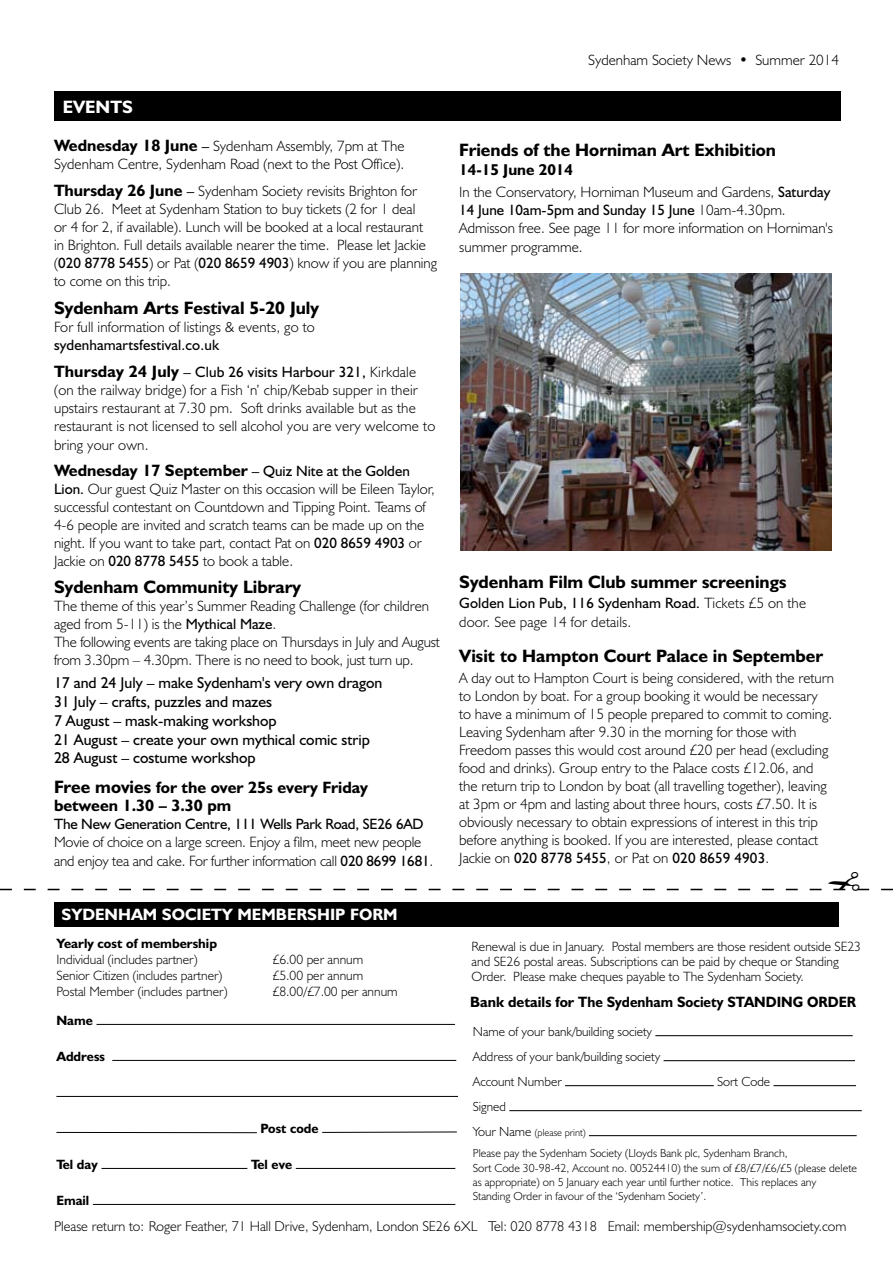
<style>
.page{position:relative;width:893px;height:1263px;background:#fff}
.page>*{position:absolute;margin:0;border:0;box-sizing:border-box;transform-origin:0 0}
.t1{font:700 18px "Humanist 521 BT";color:#000}
.t2{font:700 18px "Humanist 521 BT";color:#fff}
.t3{font:700 16.5px/18px "Humanist 521 BT";color:#000}
.t4{font:700 16.5px "Humanist 521 BT";color:#fff}
.t5{font:15.75px/18.8px "Humanist 521 BT";color:#000}
.t6{font:700 15.75px "Humanist 521 BT";color:#000}
.t7{font:300 15px/18px "Humanist 521 BT";color:#000}
.t8{font:15px/26.5px "Humanist 521 BT";letter-spacing:.01em;color:#000}
.t9{font:15px "Humanist 521 BT";letter-spacing:-.01em;color:#000}
.t10{font:700 15px "Humanist 521 BT";color:#000}
.t11{font:300 14.25px "Humanist 521 BT";color:#000}
.t12{font:300 13.5px/15px "Humanist 521 BT";color:#000}
.t13{font:700 13.5px "Humanist 521 BT";color:#000}
.t14{font:300 13.2px/25px "Humanist 521 BT";color:#000}
.t15{font:300 11.7px/14.1px "Humanist 521 BT";color:#000}
.t16{font:300 10.35px "Humanist 521 BT";color:#000}
.s1{font-weight:700;font-size:16.5px}
.s2{font-weight:400}
.s3{font-weight:300}
.s4{font-weight:400;font-size:15px}
.s5{font-size:18px}
.s6{font-size:13.2px}
</style>
<div class="page">
<hr style="left:655px;top:1035px;width:198px;height:1px;background:#000">
<hr style="left:664px;top:1060px;width:191px;height:1px;background:#000">
<hr style="left:565px;top:1085px;width:149px;height:1px;background:#000">
<hr style="left:773px;top:1085px;width:83px;height:1px;background:#000">
<hr style="left:509px;top:1110px;width:353px;height:1px;background:#000">
<hr style="left:589px;top:1135px;width:268px;height:1px;background:#000">
<hr style="left:97px;top:1024px;width:358px;height:1px;background:#000">
<hr style="left:112px;top:1060px;width:344px;height:1px;background:#000">
<hr style="left:56px;top:1096px;width:402px;height:1px;background:#000">
<hr style="left:56px;top:1132px;width:201px;height:1px;background:#000">
<svg style="left:322px;top:1131px;width:135px;height:2px"></svg>
<hr style="left:101px;top:1168px;width:146px;height:1px;background:#000">
<hr style="left:296px;top:1168px;width:159px;height:1px;background:#000">
<hr style="left:93px;top:1204px;width:362px;height:1px;background:#000">
<div style="left:54px;top:902px;width:785px;height:24px;background:#000"></div>
<div style="left:54px;top:91px;width:786px;height:30px;background:#000"></div>
<img style="left:460px;top:274px;width:371px;height:276px">
<svg style="left:0;top:888px;width:893px;height:2px"></svg>
<p class="t2" style="left:63px;top:95px;width:71px">EVENTS</p>
<p class="t7" style="left:54px;top:137px;width:352px"><span class="s1">Wednesday 18 June</span> <span class="s2">–</span> Sydenham Assembly, 7pm at The<br>Sydenham Centre, Sydenham Road (next to the Post Office).</p>
<p class="t7" style="left:54px;top:181px;width:385px"><span class="s1">Thursday 26 June</span> <span class="s2">–</span> Sydenham Society revisits Brighton for Club 26. Meet at Sydenham Station to buy tickets (2 for 1 deal<br>or 4 for 2, if available). Lunch will be booked at a local restaurant<br>in Brighton. Full details available nearer the time. Please let Jackie (<span class="s2">020 8778 5455</span>) or Pat (<span class="s2">020 8659 4903</span>) know if you are planning to come on this trip.</p>
<p class="t1" style="left:54px;top:296px;width:267px">Sydenham Arts Festival 5-20 July</p>
<p class="t7" style="left:54px;top:317px;width:262px">For full information of listings &amp; events, go to</p>
<p class="t8" style="left:54px;top:332px;width:364px">sydenhamartsfestival.co.uk<br><span class="s1">Thursday 24 July</span> – Club 26 visits Harbour 321, <span class="s3">Kirkdale</span></p>
<p class="t7" style="left:54px;top:380px;width:383px">(on the railway bridge) for a Fish ‘n’ chip/Kebab supper in their upstairs restaurant at 7.30 pm. Soft drinks available but as the restaurant is not licensed to sell alcohol you are very welcome to bring your own.</p>
<p class="t3" style="left:54px;top:461px;width:357px">Wednesday 17 September <span class="s4">– Quiz Nite at the Golden</span></p>
<p class="t7" style="left:54px;top:480px;width:382px"><span class="s2">Lion.</span> Our guest Quiz Master on this occasion will be Eileen Taylor, successful contestant on Countdown and Tipping Point. Teams of 4-6 people are invited and scratch teams can be made up on the night. If you want to take part, contact Pat on <span class="s2">020 8659 4903</span> or Jackie on <span class="s2">020 8778 5455</span> to book a table.</p>
<p class="t1" style="left:54px;top:576px;width:249px">Sydenham Community Library</p>
<p class="t7" style="left:54px;top:597px;width:387px">The theme of this year’s Summer Reading Challenge (for children aged from 5-11) is the <span class="s2">Mythical Maze</span>.<br>The following events are taking place on Thursdays in July and August from 3.30pm – 4.30pm. There is no need to book, just turn up.</p>
<p class="t5" style="left:54px;top:673px;width:330px">17 and 24 July – make Sydenham's very own dragon 31 July – crafts, puzzles and mazes<br>7 August – mask-making workshop<br>21 August – create your own mythical comic strip 28 August – costume workshop</p>
<p class="t3" style="left:54px;top:778px;width:316px"><span class="s5">Free movies</span> for the over 25s every Friday between 1.30 – 3.30 pm</p>
<p class="t9" style="left:54px;top:814px;width:371px">The New Generation Centre, 111 Wells Park Road, SE26 6AD</p>
<p class="t7" style="left:54px;top:832px;width:381px;line-height:18.8px">Movie of choice on a large screen. Enjoy a film, meet new people and enjoy tea and cake. For further information call <span class="s2">020 8699 1681</span>.</p>
<p class="t4" style="left:62px;top:904px;width:338px">SYDENHAM SOCIETY MEMBERSHIP FORM</p>
<p class="t13" style="left:57px;top:935px;width:162px">Yearly cost of membership</p>
<p class="t12" style="left:57px;top:951px;width:142px">Individual (includes partner)</p>
<p class="t12" style="left:273px;top:951px;width:92px">£6.00 per annum</p>
<p class="t12" style="left:57px;top:968px;width:167px">Senior Citizen (includes partner)</p>
<p class="t12" style="left:273px;top:968px;width:92px">£5.00 per annum</p>
<p class="t12" style="left:57px;top:984px;width:172px">Postal Member (includes partner)</p>
<p class="t12" style="left:273px;top:984px;width:127px">£8.00/£7.00 per annum</p>
<p class="t13" style="left:56px;top:1012px;width:38px">Name</p>
<p class="t13" style="left:56px;top:1048px;width:50px">Address</p>
<p class="t7" style="left:588px;top:51px;width:252px">Sydenham Society News • Summer 2014</p>
<p class="t1" style="left:459px;top:139px;width:318px">Friends of the Horniman Art Exhibition</p>
<p class="t6" style="left:459px;top:160px;width:115px">14-15 June 2014</p>
<p class="t7" style="left:459px;top:183px;width:375px">In the Conservatory, Horniman Museum and Gardens, <span class="s2">Saturday 14 June 10am-5pm and Sunday 15 June</span> 10am-4.30pm.<br>Admisson free. See page 11 for more information on Horniman's summer programme.</p>
<p class="t1" style="left:459px;top:570px;width:329px">Sydenham Film Club summer screenings</p>
<p class="t7" style="left:459px;top:593px;width:348px;line-height:18.8px"><span class="s2">Golden Lion Pub, 116 Sydenham Road.</span> Tickets £5 on the door. See page 14 for details.</p>
<p class="t1" style="left:459px;top:645px;width:365px">Visit to Hampton Court Palace in September</p>
<p class="t7" style="left:459px;top:668px;width:376px">A day out to Hampton Court is being considered, with the return to London by boat. For a group booking it would be necessary<br>to have a minimum of 15 people prepared to commit to coming.<br>Leaving Sydenham after 9.30 in the morning for those with Freedom passes this would cost around £20 per head (excluding food and drinks). Group entry to the Palace costs £12.06, and the return trip to London by boat (all travelling together), leaving at 3pm or 4pm and lasting about three hours, costs £7.50. It is obviously necessary to obtain expressions of interest in this trip before anything is booked. If you are interested, please contact Jackie on <span class="s2">020 8778 5455</span>, or Pat on <span class="s2">020 8659 4903</span>.</p>
<p class="t12" style="left:472px;top:938px;width:391px">Renewal is due in January. Postal members are those resident outside SE23 and SE26 postal areas. Subscriptions can be paid by cheque or Standing<br>Order. Please make cheques payable to The Sydenham Society.</p>
<p class="t10" style="left:470px;top:993px;width:388px">Bank details for The Sydenham Society STANDING ORDER</p>
<p class="t14" style="left:473px;top:1019px;width:189px">Name of your bank/building society<br>Address of your bank/building society<br>Account Number</p>
<p class="t14" style="left:717px;top:1069px;width:55px">Sort Code</p>
<p class="t14" style="left:473px;top:1094px;width:35px">Signed</p>
<p class="t16" style="left:473px;top:1126px;width:114px"><span class="s6">Your Name</span> (please print)</p>
<p class="t15" style="left:473px;top:1146px;width:386px">Please pay the Sydenham Society (Lloyds Bank plc, Sydenham Branch,<br>Sort Code 30-98-42, Account no. 00524410) the sum of £8/£7/£6/£5 (please delete as appropriate) on 5 January each year until further notice. This replaces any<br>Standing Order in favour of the ‘Sydenham Society’.</p>
<p class="t13" style="left:261px;top:1120px;width:60px">Post code</p>
<p class="t13" style="left:56px;top:1156px;width:43px">Tel day</p>
<p class="t13" style="left:251px;top:1156px;width:43px">Tel eve</p>
<p class="t13" style="left:56px;top:1192px;width:34px">Email</p>
<p class="t11" style="left:54px;top:1217px;width:794px">Please return to: Roger Feather, 71 Hall Drive, Sydenham, London SE26 6XL Tel: 020 8778 4318 Email: membership@sydenhamsociety.com</p>
</div>
